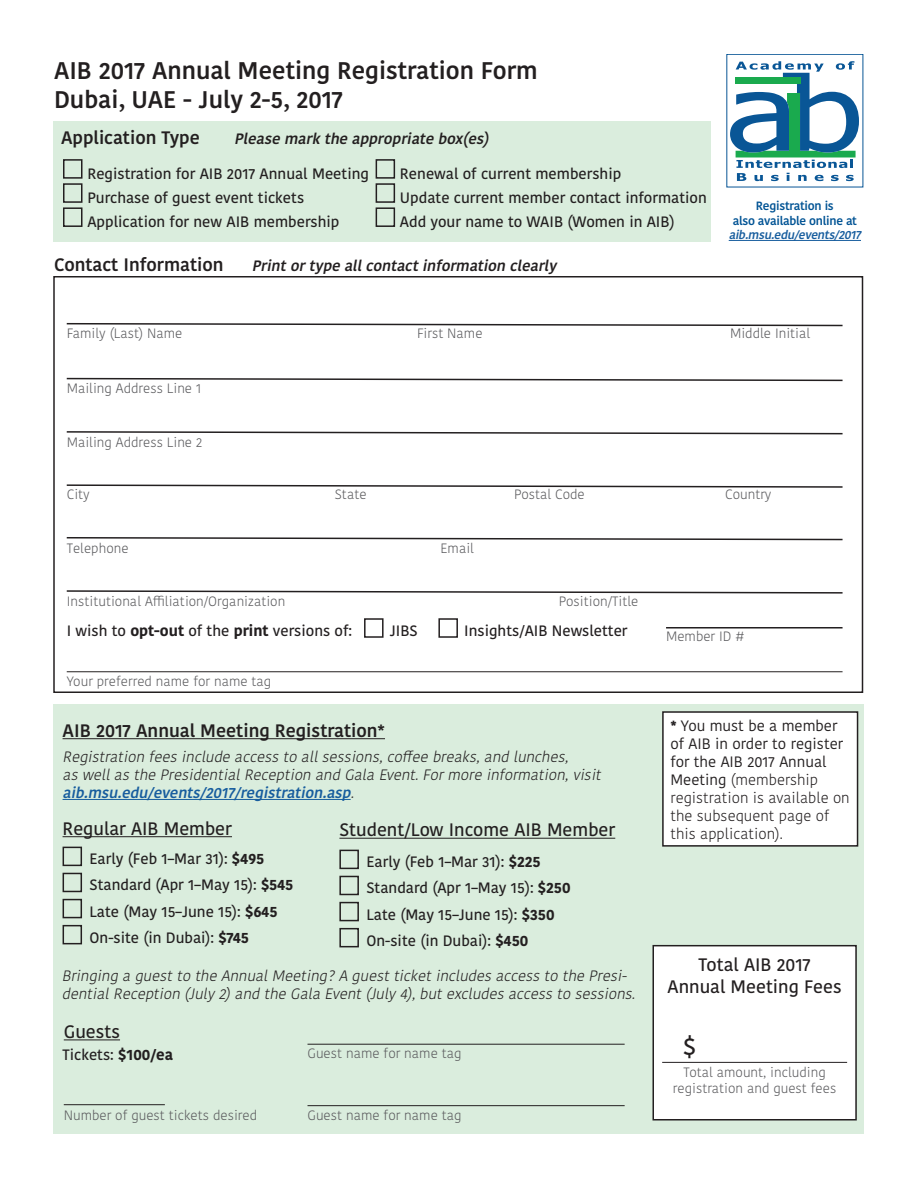
<style>
.page{position:relative;width:918px;height:1188px;background:#fff}
.page>*{position:absolute;margin:0;border:0;box-sizing:border-box;transform-origin:0 0}
.t1{font:600 24px "Kohinoor Bangla";color:#231f20}
.t2{font:500 24px "Kohinoor Bangla";color:#231f20}
.t3{font:500 18px/21.6px "Kohinoor Bangla";color:#231f20;text-align:center}
.t4{font:600 18px "Kohinoor Bangla";color:#231f20}
.t5{font:500 15px "Kohinoor Bangla";color:#231f20}
.t6{font:italic 300 15px/18px "Kohinoor Bangla";color:#231f20}
.t7{font:300 15px/18px "Kohinoor Bangla";color:#231f20}
.t8{font:italic 600 15px "Kohinoor Bangla";color:#231f20}
.t9{font:300 13.5px/16.2px "Kohinoor Bangla";color:#5a5a5d;text-align:center}
.t10{font:600 12px/14.4px "Kohinoor Bangla";letter-spacing:-.02em;color:#005394;text-align:center}
.s1{font-style:italic;color:#175d9e}
.s2{font-weight:700}
.s3{font-weight:600;color:#175d9e}
.s4{font-weight:400}
</style>
<div class="page">
<div style="left:53px;top:121px;width:658px;height:121px;background:#daeddd"></div>
<svg style="left:730px;top:61px;width:129px;height:120px"></svg>
<div style="left:735px;top:78px;width:66px;height:6px;background:#1aaa4e"></div>
<div style="left:63px;top:159px;width:19px;height:20px;border:2px solid #231f20"></div>
<div style="left:63px;top:183px;width:19px;height:20px;border:2px solid #231f20"></div>
<div style="left:63px;top:207px;width:19px;height:20px;border:2px solid #231f20"></div>
<div style="left:376px;top:159px;width:19px;height:20px;border:2px solid #231f20"></div>
<div style="left:376px;top:183px;width:19px;height:20px;border:2px solid #231f20"></div>
<div style="left:376px;top:207px;width:19px;height:20px;border:2px solid #231f20"></div>
<div style="left:53px;top:276px;width:810px;height:417px;border:2px solid #231f20"></div>
<svg style="left:66px;top:322px;width:777px;height:5px"></svg>
<svg style="left:66px;top:377px;width:777px;height:5px"></svg>
<svg style="left:66px;top:431px;width:777px;height:4px"></svg>
<svg style="left:66px;top:484px;width:777px;height:4px"></svg>
<svg style="left:66px;top:537px;width:777px;height:4px"></svg>
<svg style="left:66px;top:590px;width:777px;height:4px"></svg>
<div style="left:364px;top:618px;width:20px;height:20px;border:2px solid #231f20"></div>
<div style="left:438px;top:618px;width:20px;height:20px;border:2px solid #231f20"></div>
<hr style="left:666px;top:627px;width:177px;height:2px;background:#231f20">
<div style="left:53px;top:704px;width:811px;height:430px;background:#daeddd"></div>
<hr style="left:63px;top:799px;width:288px;height:1px;background:#175d9e">
<hr style="left:63px;top:738px;width:322px;height:1px;background:#231f20">
<div style="left:63px;top:847px;width:19px;height:19px;border:2px solid #231f20"></div>
<div style="left:63px;top:899px;width:19px;height:19px;border:2px solid #231f20"></div>
<div style="left:63px;top:925px;width:19px;height:19px;border:2px solid #231f20"></div>
<hr style="left:63px;top:836px;width:169px;height:1px;background:#231f20">
<div style="left:63px;top:873px;width:19px;height:19px;border:2px solid #231f20"></div>
<hr style="left:339px;top:838px;width:276px;height:1px;background:#231f20">
<hr style="left:64px;top:1039px;width:56px;height:1px;background:#231f20">
<div style="left:339px;top:850px;width:20px;height:19px;border:2px solid #231f20"></div>
<div style="left:339px;top:902px;width:20px;height:19px;border:2px solid #231f20"></div>
<div style="left:339px;top:928px;width:20px;height:19px;border:2px solid #231f20"></div>
<div style="left:339px;top:876px;width:20px;height:19px;border:2px solid #231f20"></div>
<hr style="left:64px;top:1104px;width:101px;height:1px;background:#231f20">
<hr style="left:308px;top:1044px;width:317px;height:1px;background:#231f20">
<div style="left:653px;top:946px;width:203px;height:174px;background:#fff"></div>
<div style="left:652px;top:945px;width:205px;height:175px;border:2px solid #231f20"></div>
<hr style="left:662px;top:1062px;width:185px;height:1px;background:#231f20">
<div style="left:663px;top:712px;width:195px;height:134px;background:#fff"></div>
<div style="left:662px;top:711px;width:196px;height:136px;border:2px solid #231f20"></div>
<hr style="left:729px;top:240px;width:132px;height:1px;background:#175d9e">
<hr style="left:67px;top:671px;width:776px;height:1px;background:#231f20">
<hr style="left:308px;top:1105px;width:317px;height:1px;background:#231f20">
<p class="t1" style="left:54px;top:51px;width:485px">AIB 2017 Annual Meeting Registration Form</p>
<p class="t1" style="left:54px;top:79px;width:291px">Dubai, UAE - July 2-5, 2017</p>
<p class="t4" style="left:61px;top:123px;width:140px">Application Type</p>
<p class="t5" style="left:87px;top:161px;width:283px">Registration for AIB 2017 Annual Meeting</p>
<p class="t5" style="left:87px;top:186px;width:218px">Purchase of guest event tickets</p>
<p class="t5" style="left:87px;top:210px;width:254px">Application for new AIB membership</p>
<p class="t8" style="left:234px;top:126px;width:256px">Please mark the appropriate box(es)</p>
<p class="t5" style="left:400px;top:161px;width:223px">Renewal of current membership</p>
<p class="t5" style="left:400px;top:186px;width:308px">Update current member contact information</p>
<p class="t5" style="left:400px;top:210px;width:276px">Add your name to WAIB (Women in AIB)</p>
<p class="t4" style="left:54px;top:250px;width:171px">Contact Information</p>
<p class="t8" style="left:252px;top:253px;width:310px">Printortype allcontactinformation clearly</p>
<p class="t10" style="left:729px;top:199px;width:137px">Registration is<br>also available online at <span class="s1">aib.msu.edu/events/2017</span></p>
<p class="t9" style="left:67px;top:325px;width:117px">Family (Last) Name</p>
<p class="t9" style="left:417px;top:325px;width:67px">First Name</p>
<p class="t9" style="left:730px;top:325px;width:82px">Middle Initial</p>
<p class="t9" style="left:67px;top:380px;width:136px">Mailing Address Line 1</p>
<p class="t9" style="left:67px;top:434px;width:137px">Mailing Address Line 2</p>
<p class="t9" style="left:67px;top:486px;width:24px">City</p>
<p class="t9" style="left:335px;top:486px;width:33px">State</p>
<p class="t9" style="left:514px;top:486px;width:72px">Postal Code</p>
<p class="t9" style="left:725px;top:486px;width:48px">Country</p>
<p class="t9" style="left:67px;top:539px;width:63px">Telephone</p>
<p class="t9" style="left:441px;top:539px;width:35px">Email</p>
<p class="t9" style="left:67px;top:593px;width:220px">Institutional Affiliation/Organization</p>
<p class="t9" style="left:559px;top:593px;width:81px">Position/Title</p>
<p class="t5" style="left:67px;top:619px;width:287px">I wish to <span class="s2">opt-out</span> of the <span class="s2">print</span> versions of:</p>
<p class="t5" style="left:390px;top:619px;width:29px">JIBS</p>
<p class="t5" style="left:464px;top:619px;width:165px">Insights/AIB Newsletter</p>
<p class="t9" style="left:67px;top:673px;width:206px">Your preferred name for name tag</p>
<p class="t4" style="left:63px;top:716px;width:324px">AIB 2017 Annual Meeting Registration*</p>
<p class="t6" style="left:63px;top:747px;width:544px">Registration feesinclude accessto allsessions,coffee breaks,and lunches, aswellasthe PresidentialReception and Gala Event.Formore information,visit <span class="s3">aib.msu.edu/events/2017/registration.asp</span>.</p>
<p class="t3" style="left:63px;top:817px;width:171px">Regular AIB Member</p>
<p class="t5" style="left:90px;top:873px;width:205px">Standard (Apr 1–May 15): <span class="s2">$545</span></p>
<p class="t5" style="left:90px;top:847px;width:176px">Early (Feb 1–Mar 31): <span class="s2">$495</span></p>
<p class="t5" style="left:90px;top:900px;width:190px">Late (May 15–June 15): <span class="s2">$645</span></p>
<p class="t5" style="left:90px;top:925px;width:161px">On-site (in Dubai): <span class="s2">$745</span></p>
<p class="t3" style="left:339px;top:819px;width:277px">Student/Low Income AIB Member</p>
<p class="t5" style="left:366px;top:850px;width:176px">Early (Feb 1–Mar 31): <span class="s2">$225</span></p>
<p class="t5" style="left:366px;top:903px;width:190px">Late (May 15–June 15): <span class="s2">$350</span></p>
<p class="t5" style="left:366px;top:928px;width:164px">On-site (in Dubai): <span class="s2">$450</span></p>
<p class="t5" style="left:366px;top:876px;width:206px">Standard (Apr 1–May 15): <span class="s2">$250</span></p>
<p class="t6" style="left:62px;top:966px;width:579px">Bringing a guestto the AnnualMeeting? A guestticketincludesaccessto the Presi&shy;dentialReception (July 2) and the Gala Event(July 4),butexcludesaccessto sessions.</p>
<p class="t3" style="left:64px;top:1021px;width:58px">Guests</p>
<p class="t5" style="left:63px;top:1042px;width:112px">Tickets: <span class="s2">$100/ea</span></p>
<p class="t9" style="left:64px;top:1107px;width:195px">Number of guest tickets desired</p>
<p class="t9" style="left:307px;top:1045px;width:156px">Guest name for name tag</p>
<p class="t9" style="left:307px;top:1107px;width:156px">Guest name for name tag</p>
<p class="t9" style="left:666px;top:628px;width:80px">Member ID #</p>
<p class="t7" style="left:670px;top:716px;width:181px"><span class="s2">*</span> <span class="s4">You must be a member of AIB in order to register for the AIB 2017 Annual<br>Meeting</span> (membership registration is available on the subsequent page of this application).</p>
<p class="t3" style="left:668px;top:954px;width:176px">Total AIB 2017<br>Annual Meeting Fees</p>
<p class="t2" style="left:683px;top:1027px;width:14px">$</p>
<p class="t9" style="left:673px;top:1064px;width:165px">Total amount, including registration and guest fees</p>
</div>
